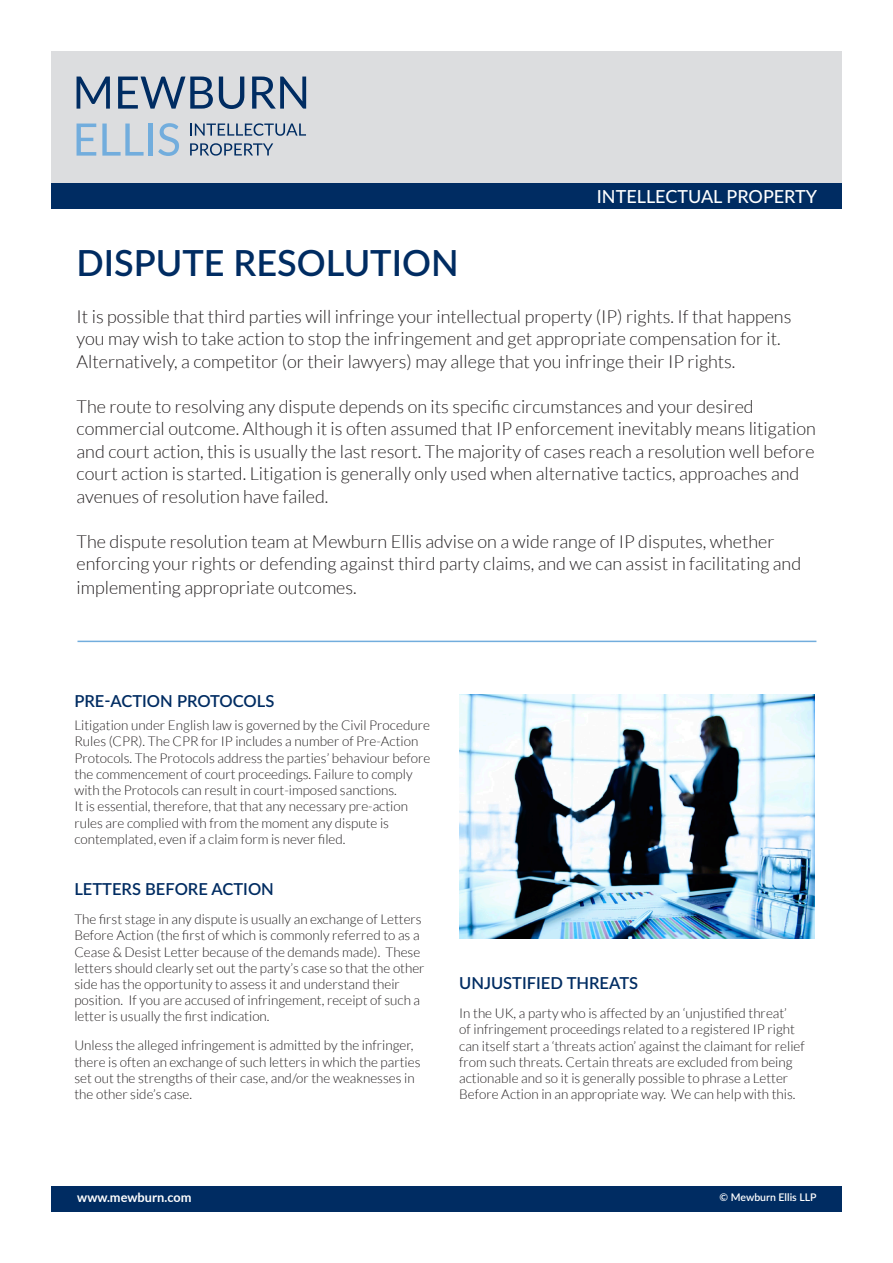
<style>
.page{position:relative;width:893px;height:1263px;background:#fff}
.page>*{position:absolute;margin:0;border:0;box-sizing:border-box;transform-origin:0 0}
.Headline_1{font:600 36px "Lato";color:#002c62}
.Introduction{font:300 18px/22.5px "Lato";color:#231f20}
.t1{font:500 18px "Lato";color:#fff}
.Body_text{font:600 16.5px "Lato";color:#002c62}
.Subheadline_1{font:600 16.5px "Lato";color:#002c62}
.Body_text-2{font:300 13.5px/16.2px "Lato";color:#231f20}
.t2{font:700 12.75px "Lato";color:#fff}
.t3{font:600 10.5px "Lato";color:#fff}
</style>
<div class="page">
<div style="left:51px;top:51px;width:791px;height:132px;background:#dcdddf"></div>
<svg style="left:77px;top:77px;width:33px;height:32px"></svg>
<svg style="left:118px;top:77px;width:95px;height:32px"></svg>
<svg style="left:219px;top:77px;width:25px;height:32px"></svg>
<svg style="left:252px;top:77px;width:54px;height:32px"></svg>
<svg style="left:77px;top:124px;width:19px;height:32px"></svg>
<svg style="left:102px;top:124px;width:42px;height:32px"></svg>
<div style="left:148px;top:124px;width:5px;height:32px;background:#72addd"></div>
<svg style="left:158px;top:123px;width:21px;height:33px"></svg>
<svg style="left:190px;top:123px;width:116px;height:13px"></svg>
<svg style="left:190px;top:143px;width:83px;height:13px"></svg>
<div style="left:51px;top:183px;width:791px;height:25px;background:#002c62"></div>
<div style="left:51px;top:1186px;width:791px;height:26px;background:#002c62"></div>
<hr style="left:77px;top:641px;width:739px;height:1px;background:#72addd">
<img style="left:459px;top:694px;width:355px;height:245px">
<p class="t1" style="left:597px;top:183px;width:222px">INTELLECTUAL PROPERTY</p>
<p class="Headline_1" style="left:77px;top:236px;width:384px">DISPUTE RESOLUTION</p>
<p class="Introduction" style="left:77px;top:305px;width:716px">It is possible that third parties will infringe your intellectual property (IP) rights. If that happens you may wish to take action to stop the infringement and get appropriate compensation for it.<br>Alternatively, a competitor (or their lawyers) may allege that you infringe their IP rights.</p>
<p class="Introduction" style="left:77px;top:395px;width:741px">The route to resolving any dispute depends on its specific circumstances and your desired commercial outcome. Although it is often assumed that IP enforcement inevitably means litigation and court action, this is usually the last resort. The majority of cases reach a resolution well before court action is started. Litigation is generally only used when alternative tactics, approaches and avenues of resolution have failed.</p>
<p class="Introduction" style="left:77px;top:530px;width:726px;line-height:23.2px">The dispute resolution team at Mewburn Ellis advise on a wide range of IP disputes, whether enforcing your rights or defending against third party claims, and we can assist in facilitating and implementing appropriate outcomes.</p>
<p class="Subheadline_1" style="left:74px;top:689px;width:201px">PRE-ACTION PROTOCOLS</p>
<p class="Body_text-2" style="left:74px;top:717px;width:358px">Litigation under English law is governed by the Civil Procedure Rules (CPR). The CPR for IP includes a number of Pre-Action Protocols. The Protocols address the parties’ behaviour before the commencement of court proceedings. Failure to comply with the Protocols can result in court-imposed sanctions.<br>It is essential, therefore, that that any necessary pre-action rules are complied with from the moment any dispute is contemplated, even if a claim form is never filed.</p>
<p class="Body_text" style="left:74px;top:877px;width:201px">LETTERS BEFORE ACTION</p>
<p class="Body_text-2" style="left:74px;top:911px;width:352px">The first stage in any dispute is usually an exchange of Letters Before Action (the first of which is commonly referred to as a Cease &amp; Desist Letter because of the demands made). These letters should clearly set out the party’s case so that the other side has the opportunity to assess it and understand their position. If you are accused of infringement, receipt of such a letter is usually the first indication.</p>
<p class="Body_text-2" style="left:74px;top:1037px;width:348px">Unless the alleged infringement is admitted by the infringer, there is often an exchange of such letters in which the parties set out the strengths of their case, and/or the weaknesses in the other side’s case.</p>
<p class="Body_text" style="left:459px;top:971px;width:180px">UNJUSTIFIED THREATS</p>
<p class="Body_text-2" style="left:459px;top:1005px;width:347px">In the UK, a party who is affected by an ‘unjustified threat’<br>of infringement proceedings related to a registered IP right can itself start a ‘threats action’ against the claimant for relief from such threats. Certain threats are excluded from being actionable and so it is generally possible to phrase a Letter Before Action in an appropriate way. We can help with this.</p>
<p class="t2" style="left:77px;top:1190px;width:116px">www.mewburn.com</p>
<p class="t3" style="left:719px;top:1190px;width:99px">© Mewburn Ellis LLP</p>
</div>
